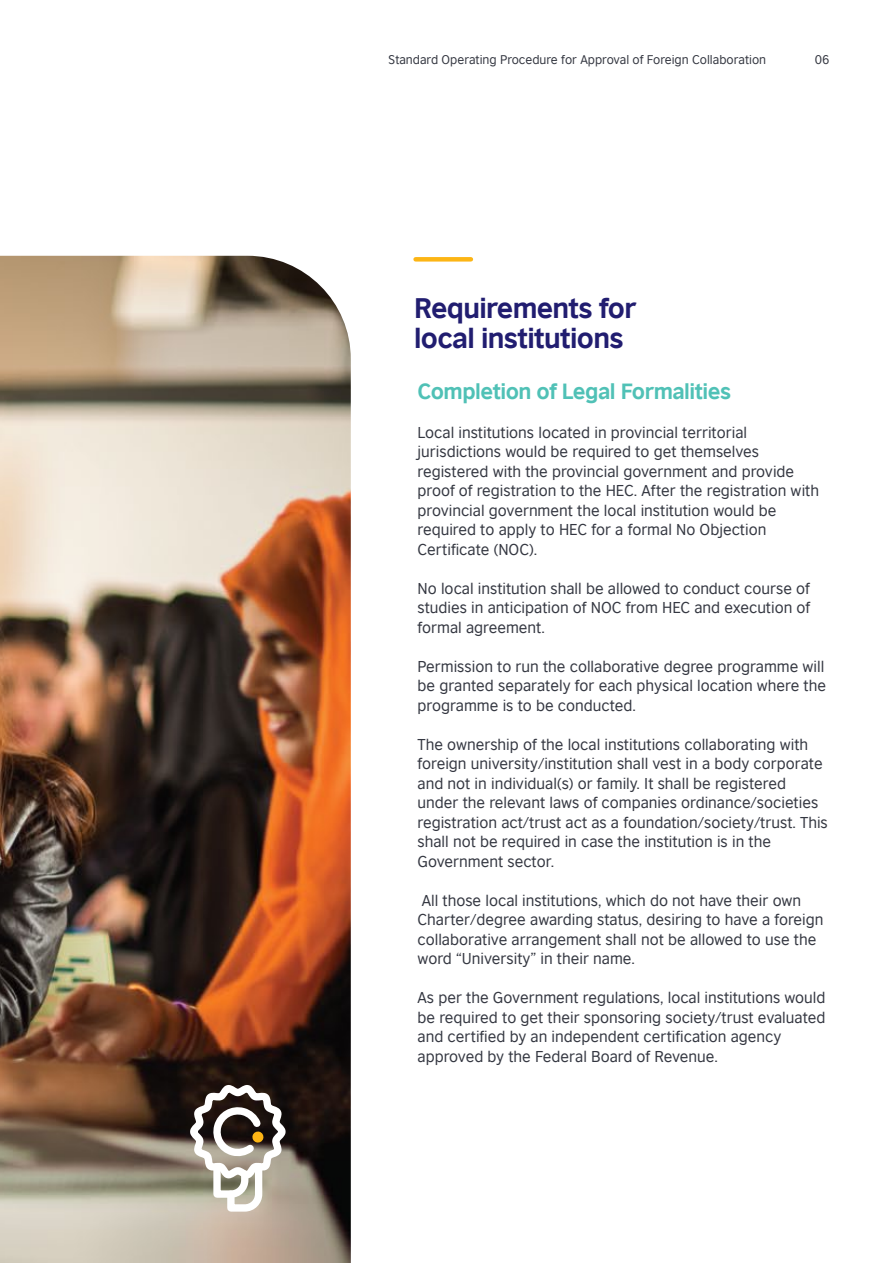
<style>
.page{position:relative;width:893px;height:1263px;background:#fff}
.page>*{position:absolute;margin:0;border:0;box-sizing:border-box;transform-origin:0 0}
.t1{font:700 27px/30px "British Council Sans";letter-spacing:-.025em;color:#211d70}
.t2{font:700 21px "British Council Sans";letter-spacing:-.025em;color:#50c1b6}
.t3{font:15px/19.5px "British Council Sans";color:#343741}
.t4{font:12px "British Council Sans";color:#343741}
</style>
<div class="page">
<div style="left:416px;top:257px;width:55px;height:5px;background:#fcb515"></div>
<img style="left:0;top:256px;width:351px;height:1007px">
<svg style="left:186px;top:1079px;width:103px;height:136px"></svg>
<p class="t4" style="left:389px;top:49px;width:379px">Standard Operating Procedure for Approval of Foreign Collaboration</p>
<p class="t4" style="left:815px;top:49px;width:16px">06</p>
<h1 class="t1" style="left:414px;top:290px;width:224px">Requirements for local institutions</h1>
<h2 class="t2" style="left:418px;top:372px;width:315px">Completion of Legal Formalities</h2>
<p class="t3" style="left:418px;top:421px;width:403px">Local institutions located in provincial territorial jurisdictions would be required to get themselves registered with the provincial government and provide proof of registration to the HEC. After the registration with provincial government the local institution would be required to apply to HEC for a formal No Objection Certificate (NOC).</p>
<p class="t3" style="left:418px;top:577px;width:394px;text-align:justify">No local institution shall be allowed to conduct course of studies in anticipation of NOC from HEC and execution of formal agreement.</p>
<p class="t3" style="left:418px;top:655px;width:410px;text-align:justify">Permission to run the collaborative degree programme will be granted separately for each physical location where the programme is to be conducted.</p>
<p class="t3" style="left:418px;top:733px;width:412px">The ownership of the local institutions collaborating with foreign university/institution shall vest in a body corporate and not in individual(s) or family. It shall be registered under the relevant laws of companies ordinance/societies registration act/trust act as a foundation/society/trust. This shall not be required in case the institution is in the Government sector.</p>
<p class="t3" style="left:418px;top:889px;width:407px">All those local institutions, which do not have their own Charter/degree awarding status, desiring to have a foreign collaborative arrangement shall not be allowed to use the word “University” in their name.</p>
<p class="t3" style="left:418px;top:986px;width:409px">As per the Government regulations, local institutions would be required to get their sponsoring society/trust evaluated and certified by an independent certification agency approved by the Federal Board of Revenue.</p>
</div>
